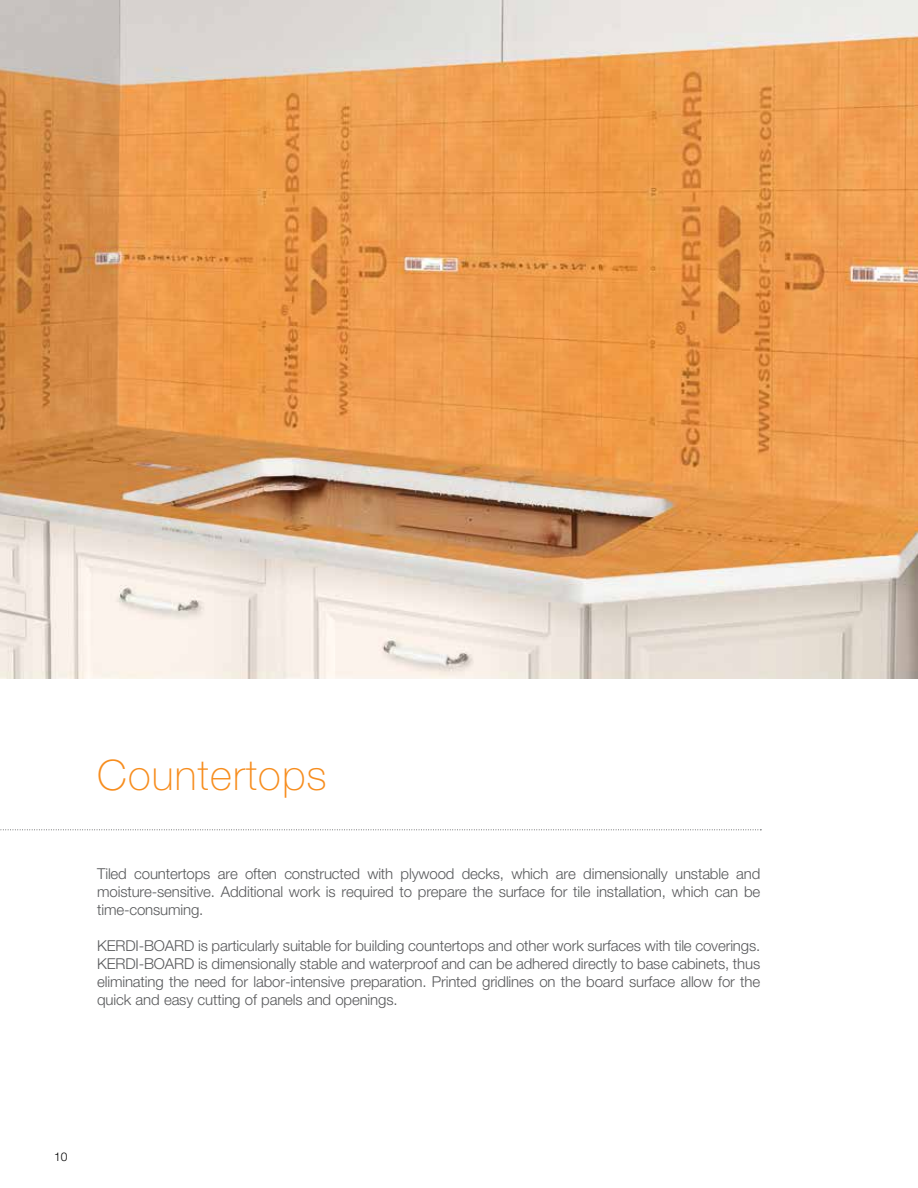
<style>
.page{position:relative;width:918px;height:1188px;background:#fff}
.page>*{position:absolute;margin:0;border:0;box-sizing:border-box;transform-origin:0 0}
.t1{font:100 42px "Helvetica Neue LT Pro";letter-spacing:.03em;color:#f78d1e}
.t2{font:300 15px/18px "Helvetica Neue LT Pro";letter-spacing:-.01em;color:#58595b;text-align:justify}
.t3{font:300 12px "Helvetica Neue LT Pro";color:#000}
</style>
<div class="page">
<svg style="left:0;top:829px;width:761px;height:1px"></svg>
<img style="left:0;top:0;width:918px;height:678px">
<h1 class="t1" style="left:97px;top:751px;width:231px">Countertops</h1>
<p class="t2" style="left:97px;top:865px;width:665px">Tiled countertops are often constructed with plywood decks, which are dimensionally unstable and moisture-sensitive. Additional work is required to prepare the surface for tile installation, which can be time-consuming.</p>
<p class="t2" style="left:97px;top:937px;width:665px">KERDI-BOARD is particularly suitable for building countertops and other work surfaces with tile coverings.<br>KERDI-BOARD is dimensionally stable and waterproof and can be adhered directly to base cabinets, thus eliminating the need for labor-intensive preparation. Printed gridlines on the board surface allow for the quick and easy cutting of panels and openings.</p>
<p class="t3" style="left:54px;top:1149px;width:15px">10</p>
</div>
